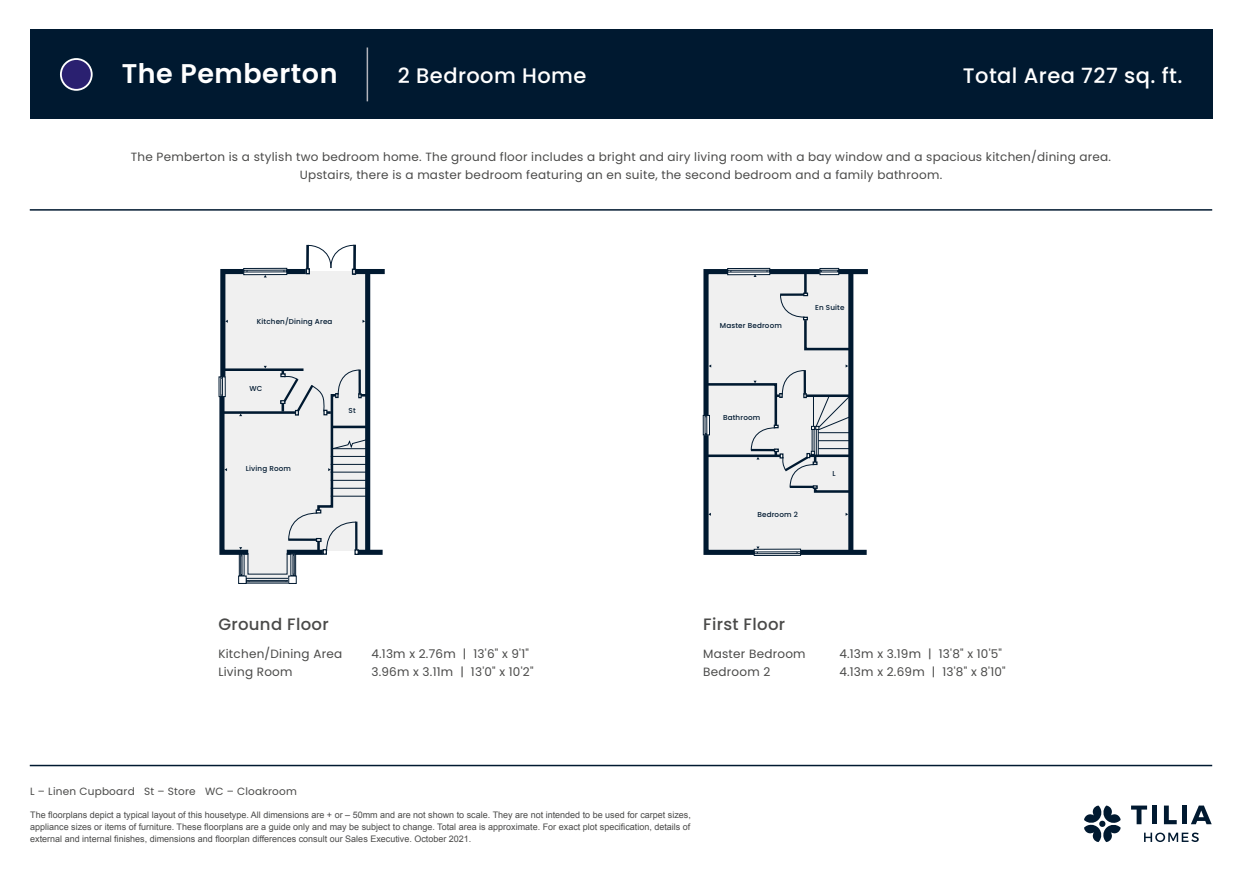
<style>
.page{position:relative;width:1242px;height:872px;background:#fff}
.page>*{position:absolute;margin:0;border:0;box-sizing:border-box;transform-origin:0 0}
.t1{font:600 27px "Poppins";letter-spacing:.02em;color:#fff}
.t2{font:500 21px "Poppins";letter-spacing:.02em;color:#fff}
.t3{font:500 16.5px "Poppins";letter-spacing:.02em;color:#4a4a49}
.t4{font:12px "Poppins";letter-spacing:.02em;color:#4a4a49}
.t5{font:11.85px/17.9px "Poppins";letter-spacing:.02em;color:#4a4a49;text-align:center}
.t6{font:10.5px "Poppins";letter-spacing:.02em;color:#4a4a49}
.t7{font:9px/12px "Arial";color:#4a4a49;text-align:justify}
.t8{font:500 7.2px "Poppins";letter-spacing:.02em;color:#001930}
</style>
<div class="page">
<hr style="left:30px;top:764px;width:1182px;height:2px;background:#001930">
<hr style="left:30px;top:209px;width:1182px;height:2px;background:#001930">
<svg style="left:1131px;top:805px;width:16px;height:19px"></svg>
<div style="left:1152px;top:805px;width:5px;height:19px;background:#001930"></div>
<svg style="left:1164px;top:805px;width:12px;height:19px"></svg>
<div style="left:1181px;top:805px;width:5px;height:19px;background:#001930"></div>
<svg style="left:1191px;top:805px;width:20px;height:19px"></svg>
<svg style="left:1144px;top:832px;width:54px;height:10px"></svg>
<svg style="left:1084px;top:805px;width:36px;height:37px"></svg>
<div style="left:30px;top:30px;width:1182px;height:89px;background:#001930"></div>
<hr style="left:366px;top:47px;width:2px;height:54px;background:#b2b4bc">
<div style="left:61px;top:59px;width:31px;height:31px;background:#2a2070;border-radius:50%"></div>
<div style="left:60px;top:58px;width:33px;height:33px;border:2px solid #fff;border-radius:50%"></div>
<div style="left:358px;top:550px;width:24px;height:5px;background:#001930"></div>
<div style="left:355px;top:269px;width:30px;height:5px;background:#001930"></div>
<div style="left:365px;top:272px;width:5px;height:279px;background:#001930"></div>
<div style="left:238px;top:575px;width:8px;height:9px;border:1px solid #001930"></div>
<div style="left:288px;top:575px;width:8px;height:9px;border:1px solid #001930"></div>
<svg style="left:218px;top:244px;width:150px;height:338px"></svg>
<div style="left:800px;top:550px;width:66px;height:5px;background:#001930"></div>
<div style="left:838px;top:269px;width:30px;height:5px;background:#001930"></div>
<div style="left:848px;top:272px;width:5px;height:279px;background:#001930"></div>
<svg style="left:702px;top:267px;width:150px;height:289px"></svg>
<h1 class="t1" style="left:122px;top:58px;width:217px">The Pemberton</h1>
<h2 class="t2" style="left:398px;top:64px;width:190px">2 Bedroom Home</h2>
<h2 class="t2" style="left:963px;top:64px;width:221px">Total Area 727 sq. ft.</h2>
<p class="t5" style="left:131px;top:148px;width:982px">The Pemberton is a stylish two bedroom home. The ground floor includes a bright and airy living room with a bay window and a spacious kitchen/dining area.<br>Upstairs, there is a master bedroom featuring an en suite, the second bedroom and a family bathroom.</p>
<p class="t8" style="left:257px;top:317px;width:77px">Kitchen/Dining Area</p>
<p class="t8" style="left:250px;top:384px;width:14px">WC</p>
<p class="t8" style="left:246px;top:464px;width:47px">Living Room</p>
<p class="t8" style="left:349px;top:406px;width:9px">St</p>
<h3 class="t3" style="left:218px;top:615px;width:112px">Ground Floor</h3>
<h3 class="t4" style="left:218px;top:646px;width:125px">Kitchen/Dining Area</h3>
<h3 class="t4" style="left:371px;top:646px;width:159px">4.13m x 2.76m | 13'6" x 9'1"</h3>
<h3 class="t4" style="left:218px;top:664px;width:76px">Living Room</h3>
<h3 class="t4" style="left:371px;top:664px;width:164px">3.96m x 3.11m | 13'0" x 10'2"</h3>
<p class="t8" style="left:720px;top:322px;width:63px">Master Bedroom</p>
<p class="t8" style="left:815px;top:303px;width:31px">En Suite</p>
<p class="t8" style="left:723px;top:413px;width:39px">Bathroom</p>
<p class="t8" style="left:757px;top:511px;width:42px">Bedroom 2</p>
<p class="t8" style="left:832px;top:469px;width:5px">L</p>
<h3 class="t3" style="left:703px;top:615px;width:83px">First Floor</h3>
<h3 class="t4" style="left:703px;top:646px;width:104px">Master Bedroom</h3>
<h3 class="t4" style="left:839px;top:646px;width:164px">4.13m x 3.19m | 13'8" x 10'5"</h3>
<h3 class="t4" style="left:703px;top:664px;width:69px">Bedroom 2</h3>
<h3 class="t4" style="left:839px;top:664px;width:168px">4.13m x 2.69m | 13'8" x 8'10"</h3>
<p class="t6" style="left:30px;top:785px;width:268px">L – Linen Cupboard St – Store WC – Cloakroom</p>
<p class="t7" style="left:30px;top:808px;width:662px">The floorplans depict a typical layout of this housetype. All dimensions are + or – 50mm and are not shown to scale. They are not intended to be used for carpet sizes, appliance sizes or items of furniture. These floorplans are a guide only and may be subject to change. Total area is approximate. For exact plot specification, details of external and internal finishes, dimensions and floorplan differences consult our Sales Executive. October 2021.</p>
</div>
